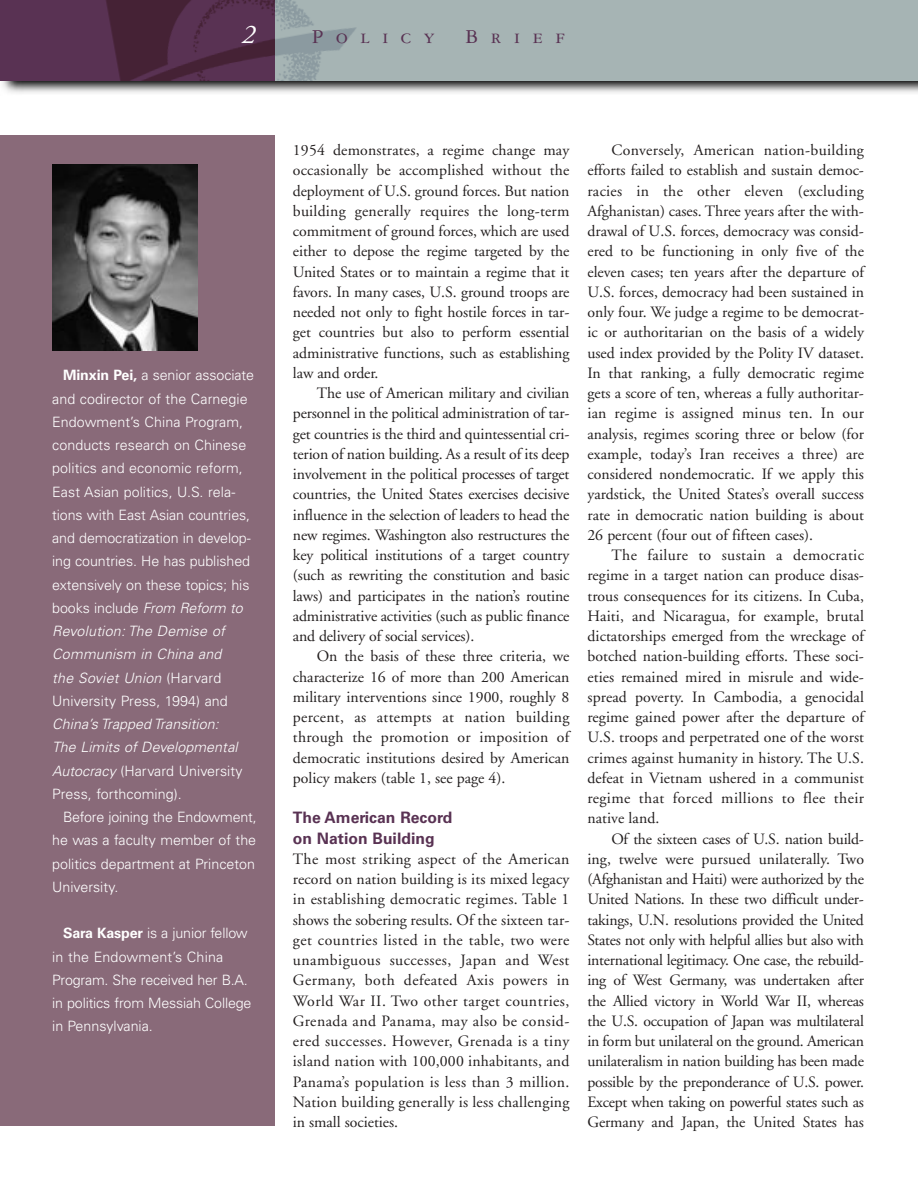
<style>
.page{position:relative;width:918px;height:1188px;background:#fff}
.page>*{position:absolute;margin:0;border:0;box-sizing:border-box;transform-origin:0 0}
.t1{font:italic 27px "Adobe Garamond";color:#fff}
.t2{font:21px "Garamond Three SC";letter-spacing:.6em;color:#593253}
.t3{font:15.75px/20.2px "Adobe Garamond";color:#231f1f;text-align:justify}
.t4{font:700 15.75px/20.2px "Univers";color:#593253}
.t5{font:300 14.25px/23.2px "Univers";letter-spacing:-.005em;color:#fff}
.t6{font:italic 300 14.25px/23.2px "Univers";letter-spacing:.005em;color:#fff}
.s1{font-weight:700}
.s2{font-style:italic}
.s3{font-style:normal}
</style>
<div class="page">
<img style="left:2px;top:81px;width:916px;height:12px">
<div style="left:266px;top:0;width:652px;height:81px;background:#a6b4b4"></div>
<img style="left:275px;top:0;width:81px;height:81px">
<div style="left:0;top:0;width:275px;height:81px;background:#593253"></div>
<img style="left:106px;top:0;width:169px;height:81px">
<div style="left:0;top:135px;width:275px;height:990px;background:#896a79"></div>
<img style="left:52px;top:164px;width:146px;height:187px">
<h1 class="t1" style="left:242px;top:23px;width:15px">2</h1>
<h2 class="t2" style="left:312px;top:29px;width:124px">Policy</h2>
<h2 class="t2" style="left:465px;top:29px;width:101px">Brief</h2>
<p class="t5" style="left:52px;top:365px;width:203px;text-indent:11px"><span class="s1">Minxin Pei,</span> a senior associate and codirector of the Carnegie<br>Endowment’s China Program, conducts research on Chinese politics and economic reform,<br>East Asian politics, U.S. rela&shy;tions with East Asian countries, and democratization in develop&shy;ing countries. He has published extensively on these topics; his books include <span class="s2">From Reform to<br>Revolution: The Demise of<br>Communism in China and<br>the Soviet Union</span> (Harvard<br>University Press, 1994) and</p>
<p class="t6" style="left:52px;top:714px;width:192px">China’s Trapped Transition:<br>The Limits of Developmental<br>Autocracy <span class="s3">(Harvard University<br>Press, forthcoming).</span></p>
<p class="t5" style="left:52px;top:807px;width:206px;text-indent:11px">Before joining the Endowment, he was a faculty member of the politics department at Princeton<br>University.</p>
<p class="t5" style="left:52px;top:923px;width:201px;text-indent:11px"><span class="s1">Sara Kasper</span> is a junior fellow in the Endowment’s China<br>Program. She received her B.A. in politics from Messiah College in Pennsylvania.</p>
<p class="t3" style="left:293px;top:142px;width:278px">1954 demonstrates, a regime change may occasionally be accomplished without the deployment of U.S. ground forces. But nation building generally requires the long-term commitment of ground forces, which are used either to depose the regime targeted by the United States or to maintain a regime that it favors. In many cases, U.S. ground troops are needed not only to fight hostile forces in tar&shy;get countries but also to perform essential administrative functions, such as establishing law and order.</p>
<p class="t3" style="left:293px;top:385px;width:278px;text-indent:24px">The use of American military and civilian personnel in the political administration of tar&shy;get countries is the third and quintessential cri&shy;terion of nation building. As a result of its deep involvement in the political processes of target countries, the United States exercises decisive influence in the selection of leaders to head the new regimes. Washington also restructures the key political institutions of a target country (such as rewriting the constitution and basic laws) and participates in the nation’s routine administrative activities (such as public finance and delivery of social services).</p>
<p class="t3" style="left:293px;top:648px;width:278px;text-indent:24px">On the basis of these three criteria, we characterize 16 of more than 200 American military interventions since 1900, roughly 8 percent, as attempts at nation building through the promotion or imposition of democratic institutions desired by American policy makers (table 1, see page 4).</p>
<p class="t4" style="left:293px;top:809px;width:161px">The American Record on Nation Building</p>
<p class="t3" style="left:293px;top:850px;width:278px">The most striking aspect of the American record on nation building is its mixed legacy in establishing democratic regimes. Table 1 shows the sobering results. Of the sixteen tar&shy;get countries listed in the table, two were unambiguous successes, Japan and West Germany, both defeated Axis powers in World War II. Two other target countries, Grenada and Panama, may also be consid&shy;ered successes. However, Grenada is a tiny island nation with 100,000 inhabitants, and Panama’s population is less than 3 million.<br>Nation building generally is less challenging in small societies.</p>
<p class="t3" style="left:587px;top:142px;width:278px;text-indent:24px">Conversely, American nation-building efforts failed to establish and sustain democ&shy;racies in the other eleven (excluding Afghanistan) cases. Three years after the with&shy;drawal of U.S. forces, democracy was consid&shy;ered to be functioning in only five of the eleven cases; ten years after the departure of U.S. forces, democracy had been sustained in only four. We judge a regime to be democrat&shy;ic or authoritarian on the basis of a widely used index provided by the Polity IV dataset.<br>In that ranking, a fully democratic regime gets a score of ten, whereas a fully authoritar&shy;ian regime is assigned minus ten. In our analysis, regimes scoring three or below (for example, today’s Iran receives a three) are considered nondemocratic. If we apply this yardstick, the United States’s overall success rate in democratic nation building is about 26 percent (four out of fifteen cases).</p>
<p class="t3" style="left:587px;top:547px;width:278px;text-indent:24px">The failure to sustain a democratic regime in a target nation can produce disas&shy;trous consequences for its citizens. In Cuba, Haiti, and Nicaragua, for example, brutal dictatorships emerged from the wreckage of botched nation-building efforts. These soci&shy;eties remained mired in misrule and wide&shy;spread poverty. In Cambodia, a genocidal regime gained power after the departure of U.S. troops and perpetrated one of the worst crimes against humanity in history. The U.S. defeat in Vietnam ushered in a communist regime that forced millions to flee their native land.</p>
<p class="t3" style="left:587px;top:830px;width:278px;text-indent:24px">Of the sixteen cases of U.S. nation build&shy;ing, twelve were pursued unilaterally. Two (Afghanistan and Haiti) were authorized by the United Nations. In these two difficult under&shy;takings, U.N. resolutions provided the United States not only with helpful allies but also with international legitimacy. One case, the rebuild&shy;ing of West Germany, was undertaken after the Allied victory in World War II, whereas the U.S. occupation of Japan was multilateral in form but unilateral on the ground. American unilateralism in nation building has been made possible by the preponderance of U.S. power.<br>Except when taking on powerful states such as Germany and Japan, the United States has</p>
</div>
